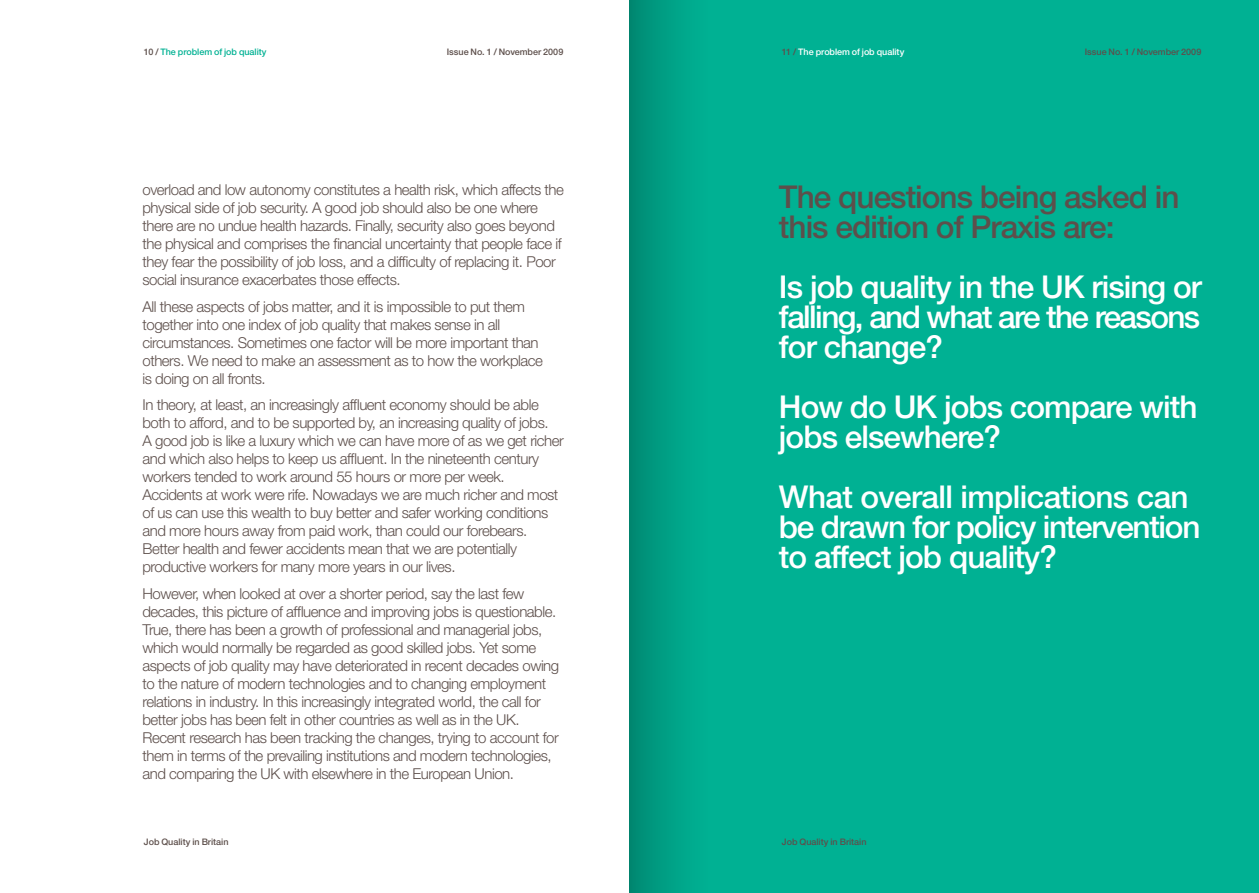
<style>
.page{position:relative;width:1259px;height:893px;background:#fff}
.page>*{position:absolute;margin:0;border:0;box-sizing:border-box;transform-origin:0 0}
.t1{font:500 31.5px/30px "Helvetica Neue";letter-spacing:-.03em;color:#fff}
.t2{font:500 31.5px/30px "Helvetica Neue";letter-spacing:-.03em;color:#5d4f4b}
.t3{font:300 15px/18px "Helvetica Neue";letter-spacing:-.03em;color:#5d4f4b}
.t4{font:500 9px "Helvetica Neue";letter-spacing:-.005em;color:#5d4f4b}
.t5{font:500 9px "Helvetica Neue";letter-spacing:-.005em;color:#00b193}
.t6{font:500 9px "Helvetica Neue";letter-spacing:-.005em;color:#fff}
.s1{color:#5d4f4b}
</style>
<div class="page">
<div style="left:629px;top:0;width:630px;height:893px;background:#00b193"></div>
<svg style="left:629px;top:0;width:52px;height:893px"></svg>
<p class="t5" style="left:144px;top:47px;width:124px"><span class="s1">10 /</span> The problem of job quality</p>
<p class="t6" style="left:782px;top:47px;width:124px"><span class="s1">11 /</span> The problem of job quality</p>
<p class="t4" style="left:447px;top:47px;width:118px">Issue No. 1 / November 2009</p>
<p class="t4" style="left:1084px;top:47px;width:118px">Issue No. 1 / November 2009</p>
<p class="t3" style="left:142px;top:181px;width:423px">overload and low autonomy constitutes a health risk, which affects the physical side of job security. A good job should also be one where there are no undue health hazards. Finally, security also goes beyond the physical and comprises the financial uncertainty that people face if they fear the possibility of job loss, and a difficulty of replacing it. Poor social insurance exacerbates those effects.</p>
<p class="t3" style="left:142px;top:297px;width:402px">All these aspects of jobs matter, and it is impossible to put them together into one index of job quality that makes sense in all circumstances. Sometimes one factor will be more important than others. We need to make an assessment as to how the workplace is doing on all fronts.</p>
<p class="t3" style="left:142px;top:396px;width:423px">In theory, at least, an increasingly affluent economy should be able both to afford, and to be supported by, an increasing quality of jobs.<br>A good job is like a luxury which we can have more of as we get richer and which also helps to keep us affluent. In the nineteenth century workers tended to work around 55 hours or more per week.<br>Accidents at work were rife. Nowadays we are much richer and most of us can use this wealth to buy better and safer working conditions and more hours away from paid work, than could our forebears.<br>Better health and fewer accidents mean that we are potentially productive workers for many more years in our lives.</p>
<p class="t3" style="left:142px;top:584px;width:418px">However, when looked at over a shorter period, say the last few decades, this picture of affluence and improving jobs is questionable.<br>True, there has been a growth of professional and managerial jobs, which would normally be regarded as good skilled jobs. Yet some aspects of job quality may have deteriorated in recent decades owing to the nature of modern technologies and to changing employment relations in industry. In this increasingly integrated world, the call for better jobs has been felt in other countries as well as in the UK.<br>Recent research has been tracking the changes, trying to account for them in terms of the prevailing institutions and modern technologies, and comparing the UK with elsewhere in the European Union.</p>
<h1 class="t2" style="left:779px;top:181px;width:402px">The questions being asked in this edition of Praxis are:</h1>
<h1 class="t1" style="left:779px;top:271px;width:424px;text-align:justify">Is job quality in the UK rising or falling, and what are the reasons for change?</h1>
<h1 class="t1" style="left:779px;top:391px;width:420px">How do UK jobs compare with jobs elsewhere?</h1>
<h1 class="t1" style="left:779px;top:481px;width:423px">What overall implications can be drawn for policy intervention to affect job quality?</h1>
<p class="t4" style="left:144px;top:836px;width:86px">Job Quality in Britain</p>
<p class="t4" style="left:782px;top:836px;width:86px">Job Quality in Britain</p>
</div>
